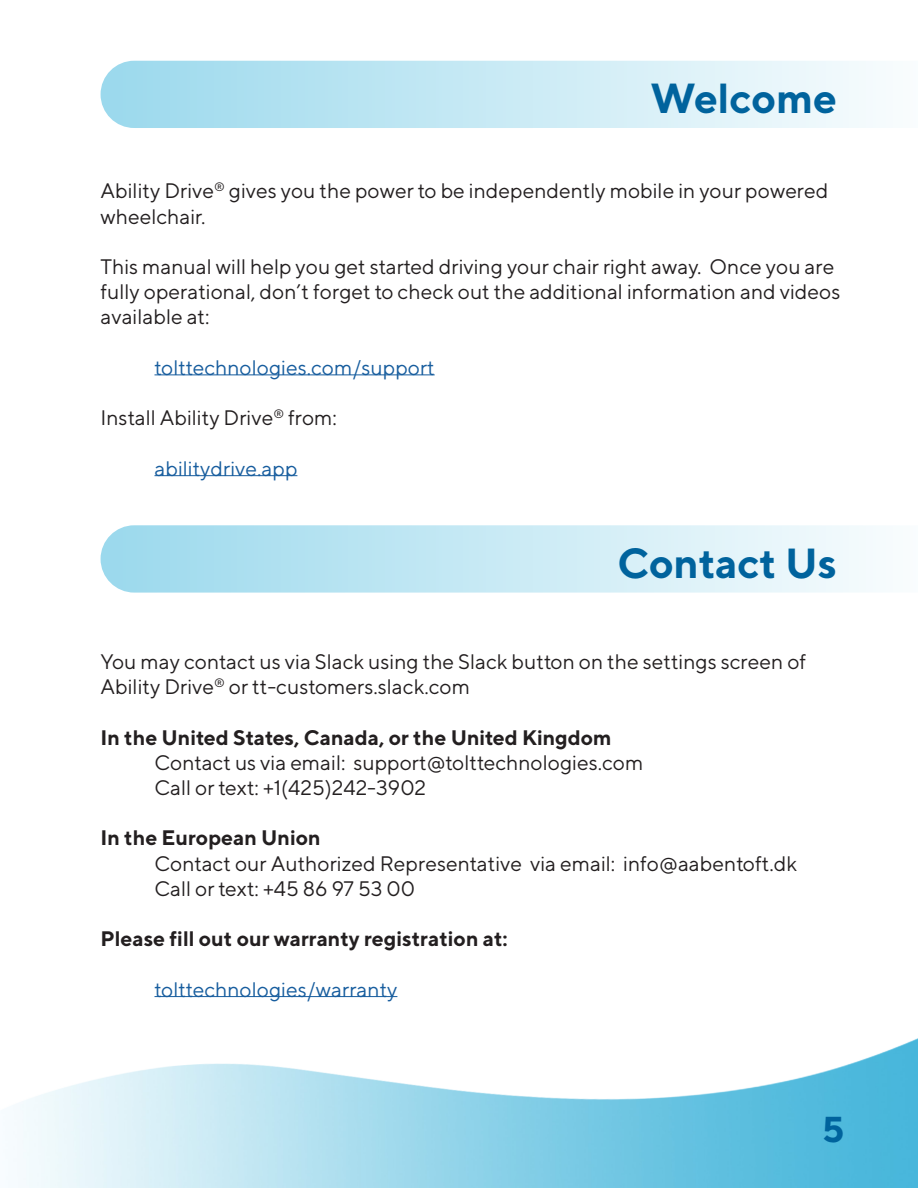
<style>
.page{position:relative;width:918px;height:1188px;background:#fff}
.page>*{position:absolute;margin:0;border:0;box-sizing:border-box;transform-origin:0 0}
.t1{font:700 42px "TT Norms";color:#00639d}
.t2{font:700 36px "TT Norms";color:#00639d}
.t3{font:21px/25.2px "TT Norms";color:#231f20}
.t4{font:700 21px "TT Norms";color:#231f20}
.t5{font:21px "TT Norms";color:#175d9e}
</style>
<div class="page">
<svg style="left:101px;top:61px;width:775px;height:67px;background:#c8e9f4"></svg>
<img style="left:20px;top:1038px;width:898px;height:150px">
<hr style="left:154px;top:375px;width:281px;height:1px;background:#175d9e">
<hr style="left:154px;top:475px;width:143px;height:1px;background:#175d9e">
<hr style="left:154px;top:996px;width:243px;height:1px;background:#175d9e">
<svg style="left:101px;top:525px;width:775px;height:68px;background:#c8eaf4"></svg>
<p class="t1" style="left:650px;top:72px;width:188px">Welcome</p>
<p class="t3" style="left:100px;top:178px;width:729px">Ability Drive<sup>®</sup> gives you the power to be independently mobile in your powered wheelchair.</p>
<p class="t3" style="left:100px;top:254px;width:741px">This manual will help you get started driving your chair right away. Once you are fully operational, don’t forget to check out the additional information and videos available at:</p>
<p class="t5" style="left:154px;top:355px;width:282px">tolttechnologies.com/support</p>
<p class="t3" style="left:100px;top:405px;width:238px">Install Ability Drive<sup>®</sup> from:</p>
<p class="t5" style="left:154px;top:455px;width:145px">abilitydrive.app</p>
<p class="t1" style="left:617px;top:537px;width:221px">Contact Us</p>
<p class="t3" style="left:100px;top:649px;width:707px">You may contact us via Slack using the Slack button on the settings screen of<br>Ability Drive<sup>®</sup> or tt-customers.slack.com</p>
<p class="t4" style="left:100px;top:724px;width:513px">In the United States, Canada, or the United Kingdom</p>
<p class="t3" style="left:154px;top:749px;width:490px">Contact us via email: support@tolttechnologies.com</p>
<p class="t3" style="left:154px;top:775px;width:273px">Call or text: +1(425)242-3902</p>
<p class="t4" style="left:100px;top:825px;width:222px">In the European Union</p>
<p class="t3" style="left:154px;top:850px;width:644px">Contact our Authorized Representative via email: info@aabentoft.dk</p>
<p class="t3" style="left:154px;top:875px;width:262px">Call or text: +45 86 97 53 00</p>
<p class="t4" style="left:100px;top:926px;width:409px">Please fill out our warranty registration at:</p>
<p class="t5" style="left:154px;top:976px;width:245px">tolttechnologies/warranty</p>
<h2 class="t2" style="left:822px;top:1106px;width:24px">5</h2>
</div>
